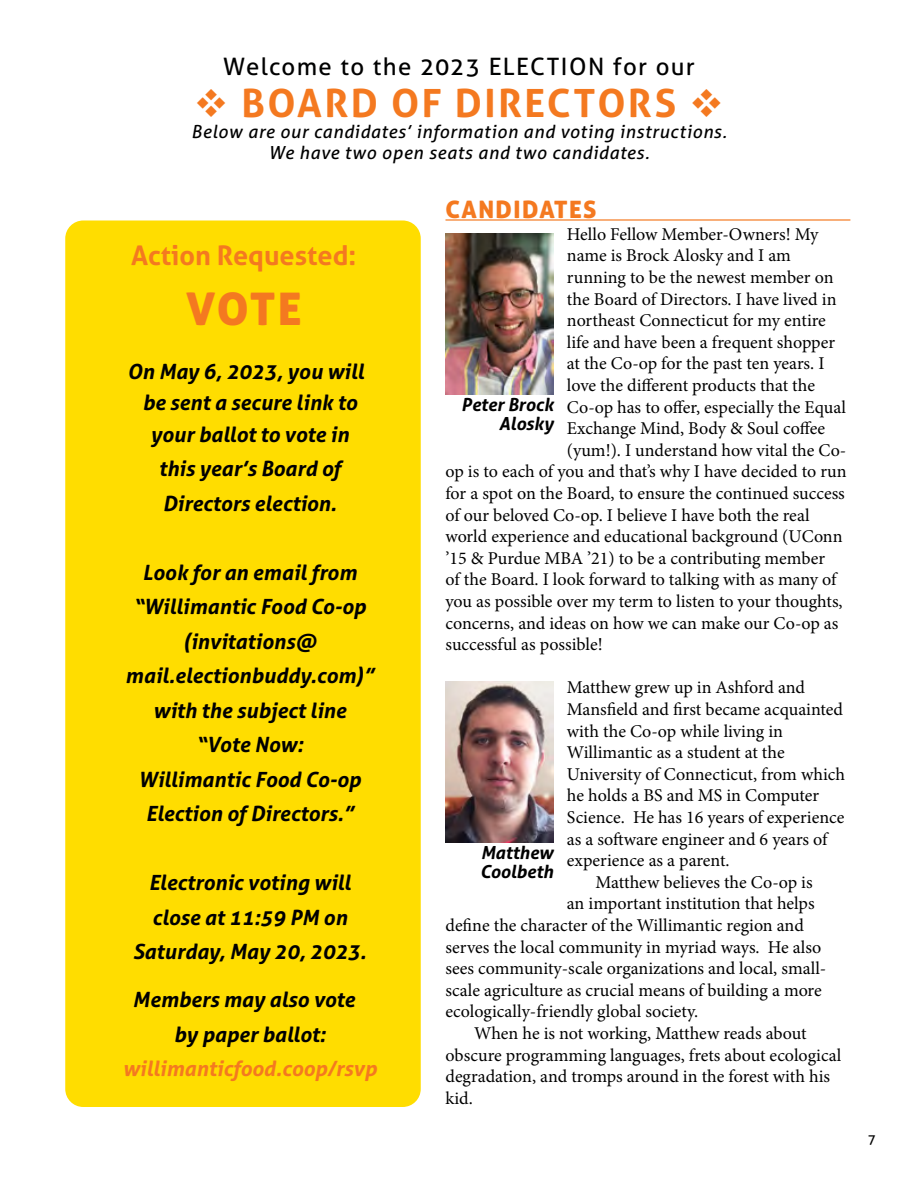
<style>
.page{position:relative;width:918px;height:1188px;background:#fff}
.page>*{position:absolute;margin:0;border:0;box-sizing:border-box;transform-origin:0 0}
.t1{font:45px "Aller Display";color:#f47920}
.t2{font:700 39px "Aller";letter-spacing:.06em;color:#f47920}
.t3{font:700 27px "Aller";color:#f47920}
.t4{font:24px "Aller";letter-spacing:.055em;color:#000101}
.t5{font:24px "Aller Display";letter-spacing:.06em;color:#f47920}
.t6{font:italic 700 21px/34.5px "Aller";color:#000;text-align:center}
.t7{font:italic 700 21px "Aller";color:#f47920}
.t8{font:18px "Minion Pro";color:#000}
.t9{font:italic 18px/21px "Aller";letter-spacing:.035em;color:#000101;text-align:center}
.t10{font:italic 700 18px/18.6px "Aller";color:#000;text-align:right}
.t11{font:13.5px "Aller";color:#000}
</style>
<div class="page">
<div style="left:65px;top:220px;width:356px;height:887px;background:#fd0;border-radius:18px"></div>
<hr style="left:446px;top:219px;width:404px;height:2px;background:#f47920">
<img style="left:445px;top:233px;width:108px;height:161px">
<img style="left:445px;top:681px;width:108px;height:162px">
<h3 class="t4" style="left:223px;top:52px;width:473px">Welcome to the 2023 ELECTION for our</h3>
<h2 class="t2" style="left:194px;top:79px;width:532px">❖ BOARD OF DIRECTORS ❖</h2>
<p class="t9" style="left:191px;top:121px;width:537px">Below are our candidates’ information and voting instructions.<br>We have two open seats and two candidates.</p>
<h3 class="t3" style="left:131px;top:239px;width:227px">Action Requested:</h3>
<h1 class="t1" style="left:186px;top:280px;width:117px">VOTE</h1>
<p class="t6" style="left:127px;top:355px;width:238px;line-height:31.5px">On May 6, 2023, you will be sent a secure link to your ballot to vote in</p>
<p class="t6" style="left:159px;top:451px;width:184px;text-align:left">this year’s Board of<br>Directors election.</p>
<p class="t6" style="left:125px;top:555px;width:250px">Look for an email from “Willimantic Food Co-op (invitations@ mail.electionbuddy.com)” with the subject line “Vote Now:<br>Willimantic Food Co-op<br>Election of Directors.”</p>
<p class="t6" style="left:133px;top:866px;width:235px">Electronic voting will close at 11:59 PM on<br>Saturday, May 20, 2023.</p>
<p class="t6" style="left:133px;top:983px;width:224px">Members may also vote by paper ballot:</p>
<p class="t7" style="left:123px;top:1056px;width:256px">willimanticfood.coop/rsvp</p>
<h3 class="t5" style="left:446px;top:194px;width:153px">CANDIDATES</h3>
<p class="t8" style="left:567px;top:222px;width:253px">Hello Fellow Member-Owners! My</p>
<p class="t8" style="left:567px;top:244px;width:225px">name is Brock Alosky and I am</p>
<p class="t8" style="left:567px;top:265px;width:268px">running to be the newest member on</p>
<p class="t8" style="left:567px;top:287px;width:271px">the Board of Directors. I have lived in</p>
<p class="t8" style="left:567px;top:308px;width:261px">northeast Connecticut for my entire</p>
<p class="t8" style="left:567px;top:330px;width:270px">life and have been a frequent shopper</p>
<p class="t8" style="left:567px;top:352px;width:259px">at the Co-op for the past ten years. I</p>
<p class="t8" style="left:567px;top:373px;width:250px">love the different products that the</p>
<p class="t8" style="left:567px;top:395px;width:281px">Co-op has to offer, especially the Equal</p>
<p class="t8" style="left:567px;top:416px;width:260px">Exchange Mind, Body &amp; Soul coffee</p>
<p class="t8" style="left:567px;top:438px;width:281px">(yum!). I understand how vital the Co-</p>
<p class="t8" style="left:445px;top:460px;width:403px">op is to each of you and that’s why I have decided to run</p>
<p class="t8" style="left:445px;top:481px;width:401px">for a spot on the Board, to ensure the continued success</p>
<p class="t8" style="left:445px;top:503px;width:366px">of our beloved Co-op. I believe I have both the real</p>
<p class="t8" style="left:445px;top:524px;width:399px">world experience and educational background (UConn</p>
<p class="t8" style="left:445px;top:546px;width:381px">’15 &amp; Purdue MBA ’21) to be a contributing member</p>
<p class="t8" style="left:445px;top:568px;width:393px">of the Board. I look forward to talking with as many of</p>
<p class="t8" style="left:445px;top:589px;width:399px">you as possible over my term to listen to your thoughts,</p>
<p class="t8" style="left:445px;top:611px;width:394px">concerns, and ideas on how we can make our Co-op as</p>
<p class="t8" style="left:445px;top:632px;width:159px">successful as possible!</p>
<p class="t8" style="left:567px;top:676px;width:240px">Matthew grew up in Ashford and</p>
<p class="t8" style="left:567px;top:697px;width:278px">Mansfield and first became acquainted</p>
<p class="t8" style="left:567px;top:719px;width:218px">with the Co-op while living in</p>
<p class="t8" style="left:567px;top:740px;width:219px">Willimantic as a student at the</p>
<p class="t8" style="left:567px;top:762px;width:280px">University of Connecticut, from which</p>
<p class="t8" style="left:567px;top:784px;width:254px">he holds a BS and MS in Computer</p>
<p class="t8" style="left:567px;top:805px;width:279px">Science. He has 16 years of experience</p>
<p class="t8" style="left:567px;top:827px;width:262px">as a software engineer and 6 years of</p>
<p class="t8" style="left:567px;top:848px;width:164px">experience as a parent.</p>
<p class="t8" style="left:596px;top:870px;width:219px">Matthew believes the Co-op is</p>
<p class="t8" style="left:567px;top:892px;width:249px">an important institution that helps</p>
<p class="t8" style="left:445px;top:913px;width:360px">define the character of the Willimantic region and</p>
<p class="t8" style="left:445px;top:935px;width:377px">serves the local community in myriad ways. He also</p>
<p class="t8" style="left:445px;top:956px;width:382px">sees community-scale organizations and local, small-</p>
<p class="t8" style="left:445px;top:978px;width:378px">scale agriculture as crucial means of building a more</p>
<p class="t8" style="left:445px;top:1000px;width:254px">ecologically-friendly global society.</p>
<p class="t8" style="left:474px;top:1021px;width:334px">When he is not working, Matthew reads about</p>
<p class="t8" style="left:445px;top:1043px;width:397px">obscure programming languages, frets about ecological</p>
<p class="t8" style="left:445px;top:1064px;width:386px">degradation, and tromps around in the forest with his</p>
<p class="t8" style="left:445px;top:1086px;width:29px">kid.</p>
<p class="t10" style="left:461px;top:395px;width:94px">Peter Brock<br>Alosky</p>
<p class="t10" style="left:480px;top:843px;width:75px;text-align:left">Matthew<br>Coolbeth</p>
<p class="t11" style="left:868px;top:1131px;width:10px">7</p>
</div>
